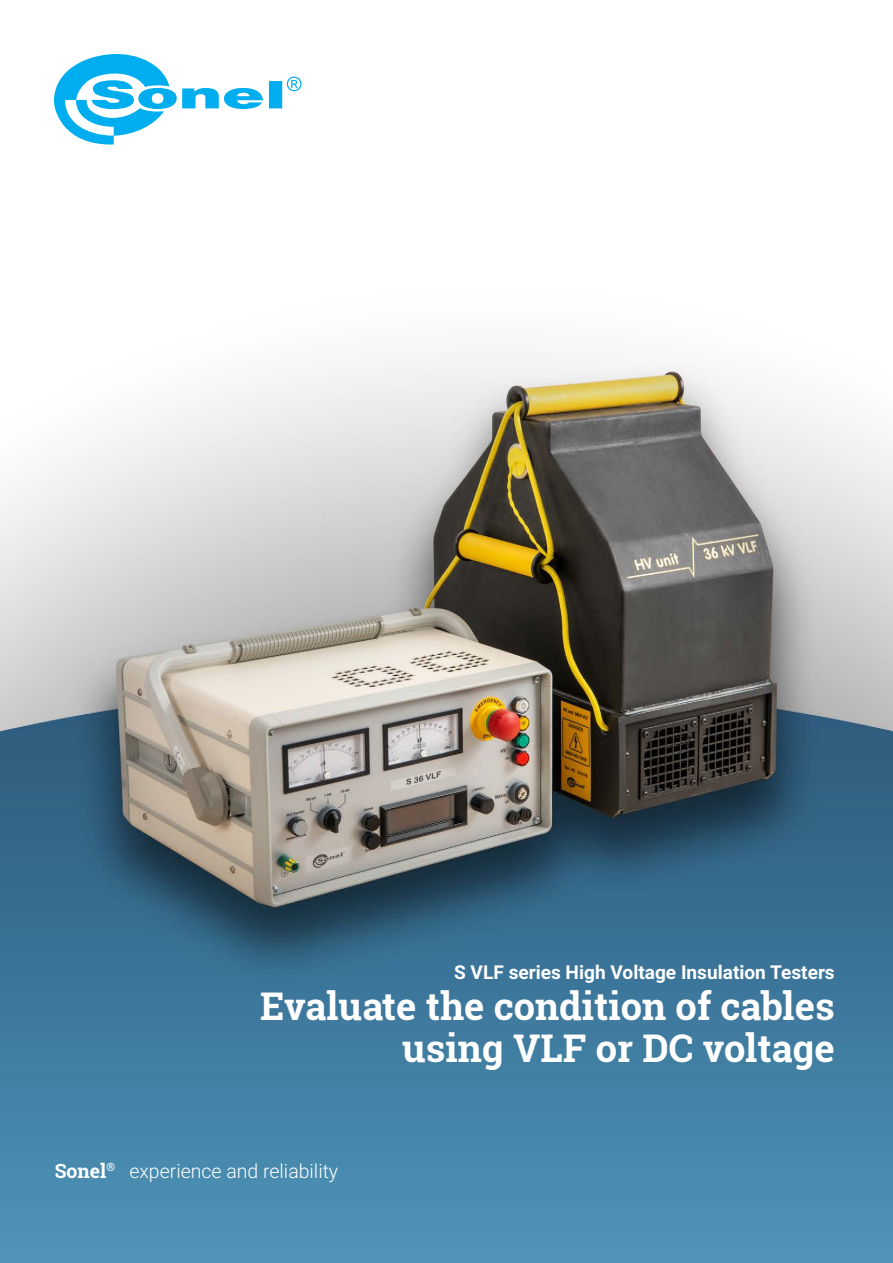
<style>
.page{position:relative;width:893px;height:1263px;background:#fff}
.page>*{position:absolute;margin:0;border:0;box-sizing:border-box;transform-origin:0 0}
.t1{font:700 38.1px/41.7px "Roboto Slab";color:#fff;text-align:right}
.t2{font:300 19.5px "Roboto";color:#fff}
.t3{font:700 19.05px "Roboto";color:#fff}
.s1{font-family:"Roboto Slab";font-weight:700}
</style>
<div class="page">
<img style="left:0;top:81px;width:893px;height:1182px">
<svg style="left:54px;top:54px;width:247px;height:91px"></svg>
<p class="t3" style="left:454px;top:958px;width:382px">S VLF series High Voltage Insulation Testers</p>
<p class="t1" style="left:260px;top:985px;width:576px">Evaluate the condition of cables using VLF or DC voltage</p>
<p class="t2" style="left:55px;top:1157px;width:285px"><span class="s1">Sonel</span><sup>®</sup> experience and reliability</p>
</div>
